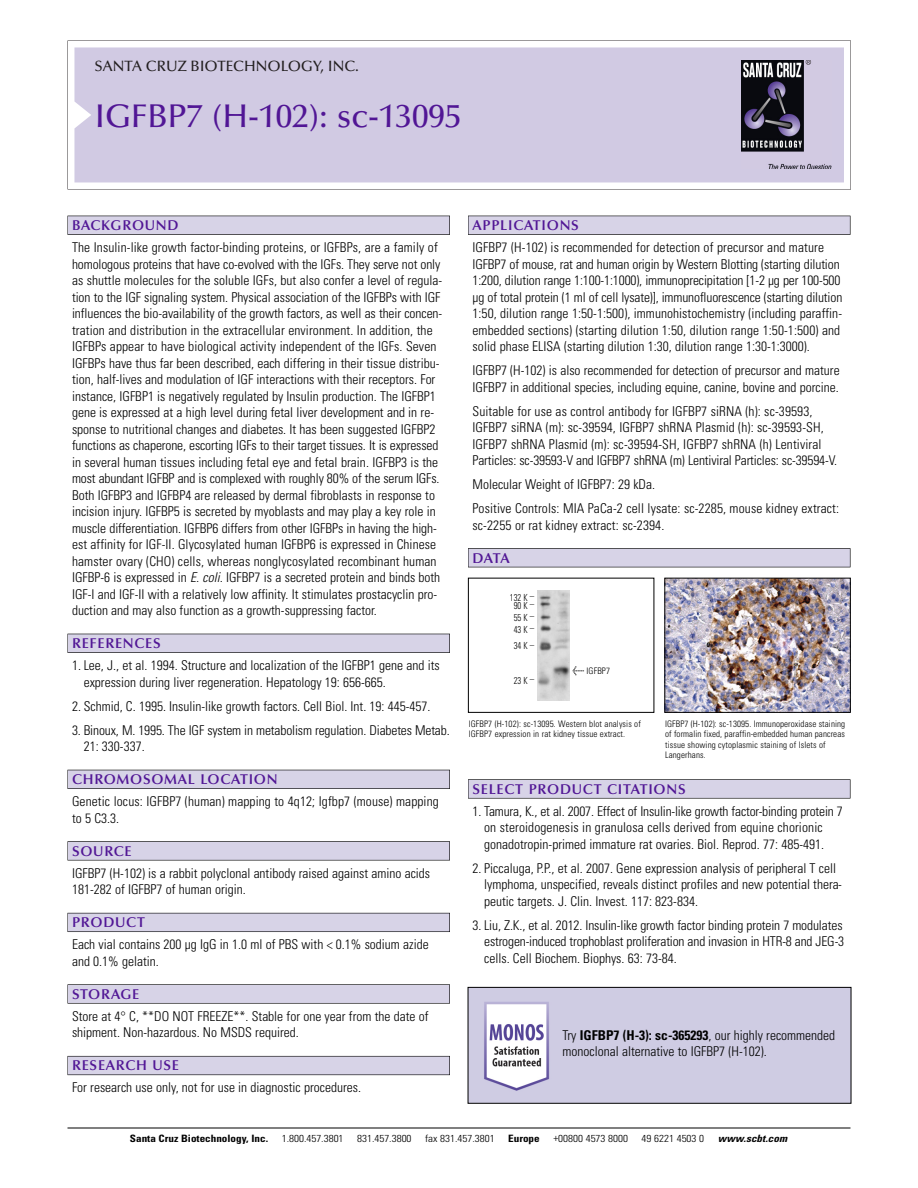
<style>
.page{position:relative;width:918px;height:1188px;background:#fff}
.page>*{position:absolute;margin:0;border:0;box-sizing:border-box;transform-origin:0 0}
.t1{font:500 33px "Optima";color:#511695}
.t2{font:500 15px "Optima";color:#231f20}
.t3{font:600 14.25px "Optima";letter-spacing:.05em;color:#511695}
.t4{font:300 condensed 13.5px/16.5px "Univers";color:#000}
.t5{font:300 condensed 10.2px "Univers";color:#000;scale:1.1 1}
.t6{font:700 condensed 10.2px "Univers";color:#000;scale:1.1 1}
.t7{font:italic 700 condensed 10.2px "Univers";letter-spacing:.005em;color:#000;scale:1.1 1}
.t8{font:300 condensed 9.75px/8.2px "Univers";color:#000;text-align:center;scale:.87 1}
.t9{font:300 condensed 9px/10.5px "Univers";letter-spacing:.015em;color:#000}
.s1{font-style:italic}
.s2{font-family:"Meta Plus";font-weight:400;font-stretch:normal;font-size:10.5px}
.s3{font-weight:700}
</style>
<div class="page">
<svg style="left:68px;top:40px;width:783px;height:149px"></svg>
<div style="left:74px;top:47px;width:770px;height:135px;background:#d1cae3"></div>
<img style="left:741px;top:60px;width:90px;height:108px">
<div style="left:68px;top:216px;width:382px;height:19px;background:#525155"></div>
<div style="left:68px;top:216px;width:381px;height:18px;background:#d7d3e7"></div>
<div style="left:68px;top:634px;width:382px;height:19px;background:#515055"></div>
<div style="left:68px;top:634px;width:381px;height:18px;background:#d7d3e7"></div>
<div style="left:68px;top:770px;width:382px;height:19px;background:#525158"></div>
<div style="left:68px;top:770px;width:381px;height:18px;background:#d7d3e7"></div>
<div style="left:68px;top:841px;width:382px;height:19px;background:#575759"></div>
<div style="left:68px;top:842px;width:381px;height:18px;background:#d7d3e7"></div>
<div style="left:68px;top:913px;width:382px;height:19px;background:#5b5a62"></div>
<div style="left:68px;top:913px;width:381px;height:18px;background:#d7d3e7"></div>
<div style="left:68px;top:984px;width:382px;height:20px;background:#626263"></div>
<div style="left:68px;top:985px;width:381px;height:18px;background:#d7d3e7"></div>
<div style="left:68px;top:1056px;width:382px;height:19px;background:#66646d"></div>
<div style="left:68px;top:1057px;width:381px;height:18px;background:#d7d3e7"></div>
<div style="left:468px;top:216px;width:382px;height:19px;background:#525155"></div>
<div style="left:468px;top:216px;width:382px;height:18px;background:#d7d3e7"></div>
<div style="left:468px;top:548px;width:382px;height:19px;background:#525155"></div>
<div style="left:468px;top:549px;width:382px;height:18px;background:#d7d3e7"></div>
<svg style="left:468px;top:779px;width:382px;height:20px"></svg>
<div style="left:468px;top:780px;width:382px;height:18px;background:#d7d3e7"></div>
<hr style="left:68px;top:1128px;width:782px;height:1px;background:#000">
<div style="left:468px;top:578px;width:186px;height:135px;border:1px solid #000"></div>
<img style="left:538px;top:590px;width:31px;height:110px">
<img style="left:666px;top:580px;width:183px;height:131px">
<div style="left:664px;top:578px;width:187px;height:135px;border:1px solid #000"></div>
<img style="left:470px;top:989px;width:379px;height:113px">
<div style="left:468px;top:987px;width:383px;height:117px;border:1px solid #000"></div>
<p class="t2" style="left:94px;top:61px;width:266px">SANTA CRUZ BIOTECHNOLOGY, INC.</p>
<h1 class="t1" style="left:94px;top:103px;width:369px">IGFBP7 (H-102): sc-13095</h1>
<p class="t3" style="left:72px;top:219px;width:108px">BACKGROUND</p>
<p class="t4" style="left:72px;top:240px;width:372px">The Insulin-like growth factor-binding proteins, or IGFBPs, are a family of homologous proteins that have co-evolved with the IGFs. They serve not only as shuttle molecules for the soluble IGFs, but also confer a level of regula&shy;tion to the IGF signaling system. Physical association of the IGFBPs with IGF influences the bio-availability of the growth factors, as well as their concen&shy;tration and distribution in the extracellular environment. In addition, the IGFBPs appear to have biological activity independent of the IGFs. Seven IGFBPs have thus far been described, each differing in their tissue distribu&shy;tion, half-lives and modulation of IGF interactions with their receptors. For instance, IGFBP1 is negatively regulated by Insulin production. The IGFBP1 gene is expressed at a high level during fetal liver development and in re&shy;sponse to nutritional changes and diabetes. It has been suggested IGFBP2 functions as chaperone, escorting IGFs to their target tissues. It is expressed in several human tissues including fetal eye and fetal brain. IGFBP3 is the most abundant IGFBP and is complexed with roughly 80% of the serum IGFs.<br>Both IGFBP3 and IGFBP4 are released by dermal fibroblasts in response to incision injury. IGFBP5 is secreted by myoblasts and may play a key role in muscle differentiation. IGFBP6 differs from other IGFBPs in having the high&shy;est affinity for IGF-II. Glycosylated human IGFBP6 is expressed in Chinese hamster ovary (CHO) cells, whereas nonglycosylated recombinant human IGFBP-6 is expressed in <span class="s1">E. coli.</span> IGFBP7 is a secreted protein and binds both IGF-I and IGF-II with a relatively low affinity. It stimulates prostacyclin pro&shy;duction and may also function as a growth-suppressing factor.</p>
<p class="t3" style="left:72px;top:638px;width:90px">REFERENCES</p>
<p class="t4" style="left:84px;top:658px;width:358px;text-indent:-12px">1. Lee, J., et al. 1994. Structure and localization of the IGFBP1 gene and its expression during liver regeneration. Hepatology 19: 656-665.</p>
<p class="t4" style="left:72px;top:699px;width:360px">2. Schmid, C. 1995. Insulin-like growth factors. Cell Biol. Int. 19: 445-457.</p>
<p class="t4" style="left:84px;top:723px;width:368px;text-indent:-12px">3. Binoux, M. 1995. The IGF system in metabolism regulation. Diabetes Metab.<br>21: 330-337.</p>
<p class="t3" style="left:72px;top:774px;width:207px">CHROMOSOMAL LOCATION</p>
<p class="t4" style="left:72px;top:794px;width:368px">Genetic locus: IGFBP7 (human) mapping to 4q12; Igfbp7 (mouse) mapping to 5 C3.3.</p>
<p class="t3" style="left:72px;top:845px;width:61px">SOURCE</p>
<p class="t4" style="left:72px;top:866px;width:360px">IGFBP7 (H-102) is a rabbit polyclonal antibody raised against amino acids<br>181-282 of IGFBP7 of human origin.</p>
<p class="t3" style="left:72px;top:917px;width:74px">PRODUCT</p>
<p class="t4" style="left:72px;top:937px;width:358px">Each vial contains 200 µg IgG in 1.0 ml of PBS with &lt; 0.1% sodium azide and 0.1% gelatin.</p>
<p class="t3" style="left:72px;top:988px;width:69px">STORAGE</p>
<p class="t4" style="left:72px;top:1009px;width:358px">Store at 4° C, **DO NOT FREEZE**. Stable for one year from the date of shipment. Non-hazardous. No MSDS required.</p>
<p class="t3" style="left:72px;top:1060px;width:109px">RESEARCH USE</p>
<p class="t4" style="left:72px;top:1081px;width:290px">For research use only, not for use in diagnostic procedures.</p>
<p class="t3" style="left:473px;top:219px;width:108px">APPLICATIONS</p>
<p class="t4" style="left:473px;top:240px;width:371px">IGFBP7 (H-102) is recommended for detection of precursor and mature IGFBP7 of mouse, rat and human origin by Western Blotting (starting dilution 1:200, dilution range 1:100-1:1000), immunoprecipitation [1-2 µg per 100-500 µg of total protein (1 ml of cell lysate)], immunofluorescence (starting dilution 1:50, dilution range 1:50-1:500), immunohistochemistry (including paraffin&shy;embedded sections) (starting dilution 1:50, dilution range 1:50-1:500) and solid phase ELISA (starting dilution 1:30, dilution range 1:30-1:3000).</p>
<p class="t4" style="left:473px;top:363px;width:369px">IGFBP7 (H-102) is also recommended for detection of precursor and mature<br>IGFBP7 in additional species, including equine, canine, bovine and porcine.</p>
<p class="t4" style="left:473px;top:404px;width:366px">Suitable for use as control antibody for IGFBP7 siRNA (h): sc-39593, IGFBP7 siRNA (m): sc-39594, IGFBP7 shRNA Plasmid (h): sc-39593-SH, IGFBP7 shRNA Plasmid (m): sc-39594-SH, IGFBP7 shRNA (h) Lentiviral Particles: sc-39593-V and IGFBP7 shRNA (m) Lentiviral Particles: sc-39594-V.</p>
<p class="t4" style="left:473px;top:473px;width:368px;line-height:24px">Molecular Weight of IGFBP7: 29 kDa.<br>Positive Controls: MIA PaCa-2 cell lysate: sc-2285, mouse kidney extract:</p>
<p class="t4" style="left:473px;top:518px;width:193px">sc-2255 or rat kidney extract: sc-2394.</p>
<p class="t3" style="left:473px;top:552px;width:39px">DATA</p>
<p class="t8" style="left:510px;top:594px;width:30px">132 K <sup>–<br></sup>90K<sup>–</sup></p>
<p class="t8" style="left:514px;top:612px;width:25px;line-height:12px;text-align:left">55K<sup>–<br></sup>43K<sup>–</sup></p>
<p class="t8" style="left:514px;top:643px;width:25px">34K<sup>–</sup></p>
<p class="t8" style="left:514px;top:677px;width:25px">23K<sup>–</sup></p>
<p class="t9" style="left:572px;top:666px;width:39px"><span class="s2">&lt;</span> IGFBP7</p>
<p class="t9" style="left:469px;top:719px;width:174px">IGFBP7 (H-102): sc-13095. Western blot analysis of<br>IGFBP7 expression in rat kidney tissue extract.</p>
<p class="t9" style="left:665px;top:719px;width:182px">IGFBP7 (H-102): sc-13095. Immunoperoxidase staining of formalin fixed, paraffin-embedded human pancreas tissue showing cytoplasmic staining of Islets of Langerhans.</p>
<p class="t3" style="left:473px;top:783px;width:215px">SELECT PRODUCT CITATIONS</p>
<p class="t4" style="left:484px;top:804px;width:360px;text-indent:-12px">1. Tamura, K., et al. 2007. Effect of Insulin-like growth factor-binding protein 7 on steroidogenesis in granulosa cells derived from equine chorionic gonadotropin-primed immature rat ovaries. Biol. Reprod. 77: 485-491.</p>
<p class="t4" style="left:484px;top:861px;width:359px;text-indent:-12px">2. Piccaluga, P.P., et al. 2007. Gene expression analysis of peripheral T cell lymphoma, unspecified, reveals distinct profiles and new potential thera&shy;peutic targets. J. Clin. Invest. 117: 823-834.</p>
<p class="t4" style="left:484px;top:918px;width:362px;text-align:justify;text-indent:-12px">3. Liu, Z.K., et al. 2012. Insulin-like growth factor binding protein 7 modulates estrogen-induced trophoblast proliferation and invasion in HTR-8 and JEG-3 cells. Cell Biochem. Biophys. 63: 73-84.</p>
<p class="t4" style="left:563px;top:1028px;width:274px">Try <span class="s3">IGFBP7 (H-3): sc-365293</span>, our highly recommended monoclonal alternative to IGFBP7 (H-102).</p>
<p class="t6" style="left:130px;top:1135px;width:127px">Santa Cruz Biotechnology, Inc.</p>
<p class="t5" style="left:282px;top:1135px;width:58px">1.800.457.3801</p>
<p class="t5" style="left:357px;top:1135px;width:51px">831.457.3800</p>
<p class="t5" style="left:425px;top:1135px;width:65px">fax 831.457.3801</p>
<p class="t6" style="left:508px;top:1135px;width:30px">Europe</p>
<p class="t5" style="left:553px;top:1135px;width:69px">+00800 4573 8000</p>
<p class="t5" style="left:642px;top:1135px;width:58px">49 6221 4503 0</p>
<p class="t7" style="left:718px;top:1135px;width:64px">www.scbt.com</p>
</div>
